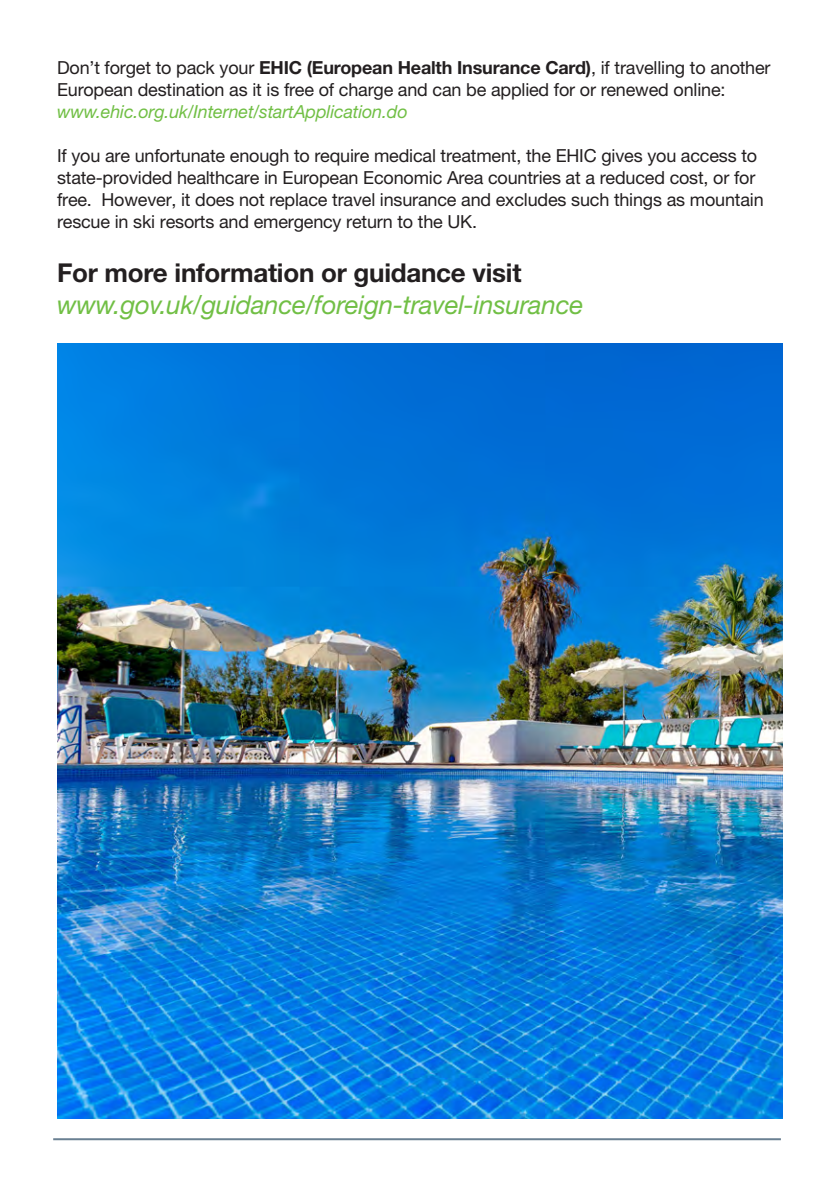
<style>
.page{position:relative;width:840px;height:1193px;background:#fff}
.page>*{position:absolute;margin:0;border:0;box-sizing:border-box;transform-origin:0 0}
.t1{font:italic 26px "Helvetica Neue";letter-spacing:-.01em;color:#71bf45}
.t2{font:700 26px "Helvetica Neue";letter-spacing:-.01em;color:#231f20}
.t3{font:18px/22px "Helvetica Neue";letter-spacing:-.01em;color:#231f20}
.t4{font:italic 18px "Helvetica Neue";letter-spacing:-.01em;color:#71bf45}
.s1{font-weight:700}
</style>
<div class="page">
<hr style="left:53px;top:1138px;width:728px;height:2px;background:#6a8092">
<img style="left:57px;top:343px;width:726px;height:775px">
<p class="t3" style="left:57px;top:56px;width:715px">Don’t forget to pack your <span class="s1">EHIC (European Health Insurance Card)</span>, if travelling to another<br>European destination as it is free of charge and can be applied for or renewed online:</p>
<p class="t4" style="left:57px;top:101px;width:352px">www.ehic.org.uk/Internet/startApplication.do</p>
<p class="t3" style="left:57px;top:144px;width:708px">If you are unfortunate enough to require medical treatment, the EHIC gives you access to state-provided healthcare in European Economic Area countries at a reduced cost, or for free. However, it does not replace travel insurance and excludes such things as mountain rescue in ski resorts and emergency return to the UK.</p>
<h1 class="t2" style="left:57px;top:256px;width:466px">For more information or guidance visit</h1>
<h1 class="t1" style="left:57px;top:289px;width:528px">www.gov.uk/guidance/foreign-travel-insurance</h1>
</div>
